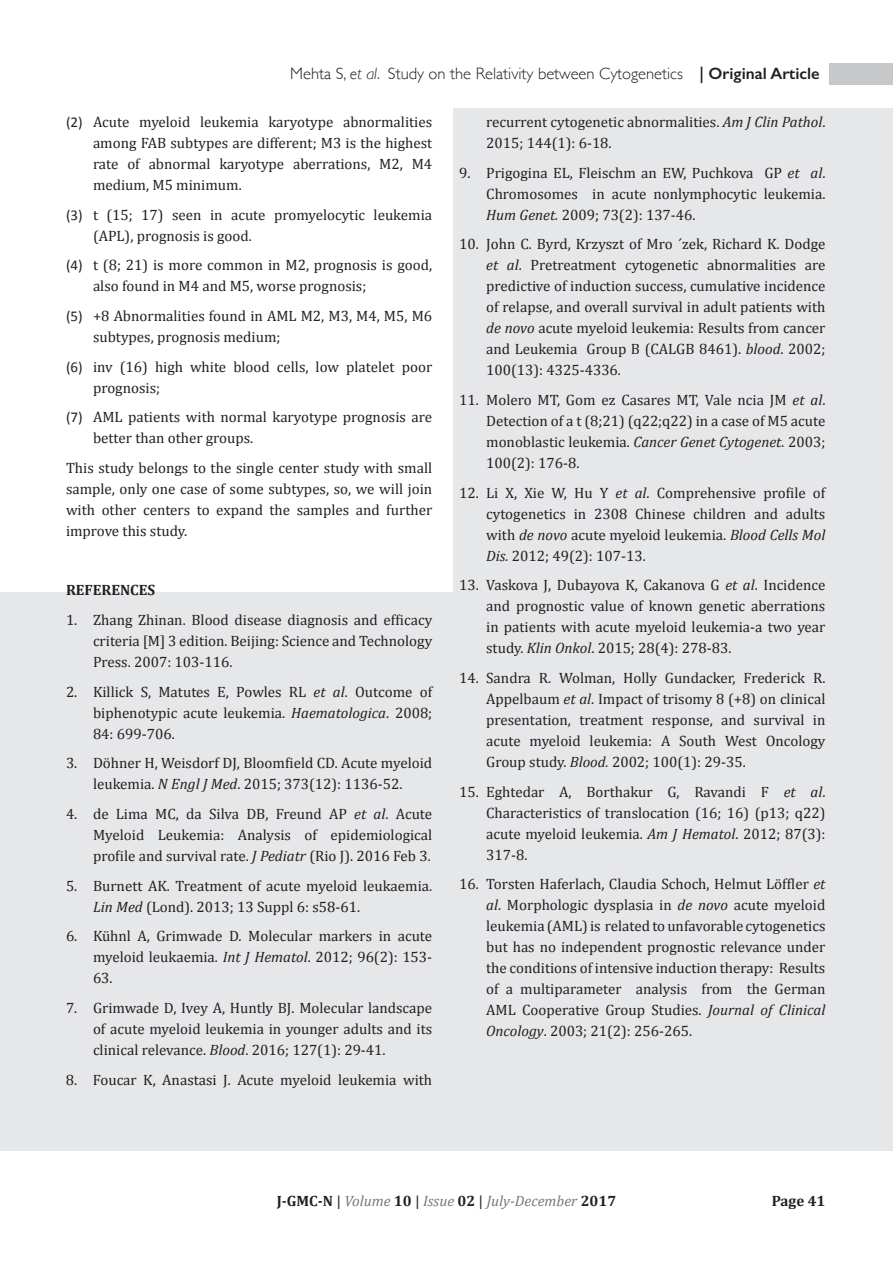
<style>
.page{position:relative;width:893px;height:1263px;background:#fff}
.page>*{position:absolute;margin:0;border:0;box-sizing:border-box;transform-origin:0 0}
.t1{font:300 16.5px "Gill Sans";color:#231f20}
.t2{font:600 16.5px "Gill Sans";color:#231f20}
.t3{font:15px/21px "Cambria";color:#231f20;text-align:justify}
.t4{font:italic 15px "Cambria";color:#76787b}
.t5{font:700 15px "Cambria";color:#231f20}
.s1{font-style:italic}
.s2{font-family:"Calibri"}
.s3{font-weight:700;font-style:normal;color:#231f20}
.s4{font-style:normal;color:#231f20}
</style>
<div class="page">
<div style="left:829px;top:64px;width:64px;height:21px;background:#c7c8ca"></div>
<div style="left:0;top:592px;width:893px;height:558px;background:#e6e7e9"></div>
<div style="left:454px;top:108px;width:439px;height:493px;background:#e6e7e9"></div>
<p class="t1" style="left:290px;top:60px;width:394px">Mehta S, <span class="s1">et al</span>. Study on the Relativity between Cytogenetics</p>
<p class="t2" style="left:699px;top:63px;width:122px">| Original Article</p>
<p class="t3" style="left:93px;top:111px;width:341px;text-indent:-27px"><span class="s2">(2)</span> Acute myeloid leukemia karyotype abnormalities among FAB subtypes are different; M3 is the highest rate of abnormal karyotype aberrations, M2, M4 medium, M5 minimum.</p>
<p class="t3" style="left:93px;top:204px;width:341px;text-indent:-27px"><span class="s2">(3)</span> t (15; 17) seen in acute promyelocytic leukemia (APL), prognosis is good.</p>
<p class="t3" style="left:93px;top:255px;width:341px;text-indent:-27px"><span class="s2">(4)</span> t (8; 21) is more common in M2, prognosis is good, also found in M4 and M5, worse prognosis;</p>
<p class="t3" style="left:93px;top:305px;width:341px;text-indent:-27px"><span class="s2">(5)</span> +8 Abnormalities found in AML M2, M3, M4, M5, M6 subtypes, prognosis medium;</p>
<p class="t3" style="left:93px;top:356px;width:341px;text-indent:-27px"><span class="s2">(6)</span> inv (16) high white blood cells, low platelet poor prognosis;</p>
<p class="t3" style="left:93px;top:407px;width:341px;text-indent:-27px"><span class="s2">(7)</span> AML patients with normal karyotype prognosis are better than other groups.</p>
<p class="t3" style="left:66px;top:457px;width:368px">This study belongs to the single center study with small sample, only one case of some subtypes, so, we will join with other centers to expand the samples and further improve this study.</p>
<p class="t5" style="left:66px;top:580px;width:91px">REFERENCES</p>
<p class="t3" style="left:93px;top:609px;width:341px;text-indent:-27px">1. Zhang Zhinan. Blood disease diagnosis and efficacy criteria [M] 3 edition. Beijing: Science and Technology Press. 2007: 103-116.</p>
<p class="t3" style="left:93px;top:681px;width:341px;text-indent:-27px">2. Killick S, Matutes E, Powles RL <span class="s1">et al</span>. Outcome of biphenotypic acute leukemia. <span class="s1">Haematologica</span>. 2008; 84: 699-706.</p>
<p class="t3" style="left:66px;top:753px;width:368px;text-align:center">3. Döhner H, Weisdorf DJ, Bloomfield CD. Acute myeloid leukemia. <span class="s1">N Engl J Med</span>. 2015; 373(12): 1136-52.</p>
<p class="t3" style="left:93px;top:803px;width:341px;text-indent:-27px">4. de Lima MC, da Silva DB, Freund AP <span class="s1">et al</span>. Acute Myeloid Leukemia: Analysis of epidemiological profile and survival rate. <span class="s1">J Pediatr</span> (Rio J). 2016 Feb 3.</p>
<p class="t3" style="left:93px;top:875px;width:341px;text-indent:-27px">5. Burnett AK. Treatment of acute myeloid leukaemia.<br><span class="s1">Lin Med</span> (Lond). 2013; 13 Suppl 6: s58-61.</p>
<p class="t3" style="left:93px;top:925px;width:341px;text-indent:-27px">6. Kühnl A, Grimwade D. Molecular markers in acute myeloid leukaemia. <span class="s1">Int J Hematol</span>. 2012; 96(2): 153- 63.</p>
<p class="t3" style="left:93px;top:997px;width:341px;text-indent:-27px">7. Grimwade D, Ivey A, Huntly BJ. Molecular landscape of acute myeloid leukemia in younger adults and its clinical relevance. <span class="s1">Blood</span>. 2016; 127(1): 29-41.</p>
<p class="t3" style="left:66px;top:1069px;width:368px">8. Foucar K, Anastasi J. Acute myeloid leukemia with</p>
<p class="t3" style="left:486px;top:111px;width:341px">recurrent cytogenetic abnormalities. <span class="s1">Am J Clin Pathol</span>.<br>2015; 144(1): 6-18.</p>
<p class="t3" style="left:486px;top:162px;width:341px;text-indent:-27px">9. Prigogina EL, Fleischm an EW, Puchkova GP <span class="s1">et al</span>.<br>Chromosomes in acute nonlymphocytic leukemia.<br><span class="s1">Hum Genet.</span> 2009; 73(2): 137-46.</p>
<p class="t3" style="left:486px;top:234px;width:341px;text-indent:-27px">10. John C. Byrd, Krzyszt of Mro ´zek, Richard K. Dodge <span class="s1">et al</span>. Pretreatment cytogenetic abnormalities are predictive of induction success, cumulative incidence of relapse, and overall survival in adult patients with <span class="s1">de novo</span> acute myeloid leukemia: Results from cancer and Leukemia Group B (CALGB 8461). <span class="s1">blood</span>. 2002; 100(13): 4325-4336.</p>
<p class="t3" style="left:486px;top:389px;width:341px;text-indent:-27px">11. Molero MT, Gom ez Casares MT, Vale ncia JM <span class="s1">et al</span>.<br>Detection of a t (8;21) (q22;q22) in a case of M5 acute monoblastic leukemia. <span class="s1">Cancer Genet Cytogenet.</span> 2003; 100(2): 176-8.</p>
<p class="t3" style="left:486px;top:482px;width:341px;text-indent:-27px">12. Li X, Xie W, Hu Y <span class="s1">et al</span>. Comprehensive profile of cytogenetics in 2308 Chinese children and adults with <span class="s1">de novo</span> acute myeloid leukemia. <span class="s1">Blood Cells Mol Dis.</span> 2012; 49(2): 107-13.</p>
<p class="t3" style="left:486px;top:575px;width:341px;text-indent:-27px">13. Vaskova J, Dubayova K, Cakanova G <span class="s1">et al</span>. Incidence and prognostic value of known genetic aberrations in patients with acute myeloid leukemia-a two year study. <span class="s1">Klin Onkol</span>. 2015; 28(4): 278-83.</p>
<p class="t3" style="left:486px;top:667px;width:341px;text-indent:-27px">14. Sandra R. Wolman, Holly Gundacker, Frederick R.<br>Appelbaum <span class="s1">et al</span>. Impact of trisomy 8 (+8) on clinical presentation, treatment response, and survival in acute myeloid leukemia: A South West Oncology Group study. <span class="s1">Blood.</span> 2002; 100(1): 29-35.</p>
<p class="t3" style="left:486px;top:781px;width:341px;text-indent:-27px">15. Eghtedar A, Borthakur G, Ravandi F <span class="s1">et al</span>.<br>Characteristics of translocation (16; 16) (p13; q22) acute myeloid leukemia. <span class="s1">Am J Hematol</span>. 2012; 87(3):<br>317-8.</p>
<p class="t3" style="left:486px;top:874px;width:341px;text-indent:-27px">16. Torsten Haferlach, Claudia Schoch, Helmut Löffler <span class="s1">et al</span>. Morphologic dysplasia in <span class="s1">de novo</span> acute myeloid leukemia (AML) is related to unfavorable cytogenetics but has no independent prognostic relevance under the conditions of intensive induction therapy: Results of a multiparameter analysis from the German AML Cooperative Group Studies. <span class="s1">Journal of Clinical Oncology</span>. 2003; 21(2): 256-265.</p>
<p class="t4" style="left:277px;top:1190px;width:341px"><span class="s3">J-GMC-N</span> <span class="s4">|</span> Volume <span class="s3">10</span> <span class="s4">|</span> Issue <span class="s3">02</span> <span class="s4">|</span> July-December <span class="s3">2017</span></p>
<p class="t5" style="left:772px;top:1190px;width:55px">Page 41</p>
</div>
